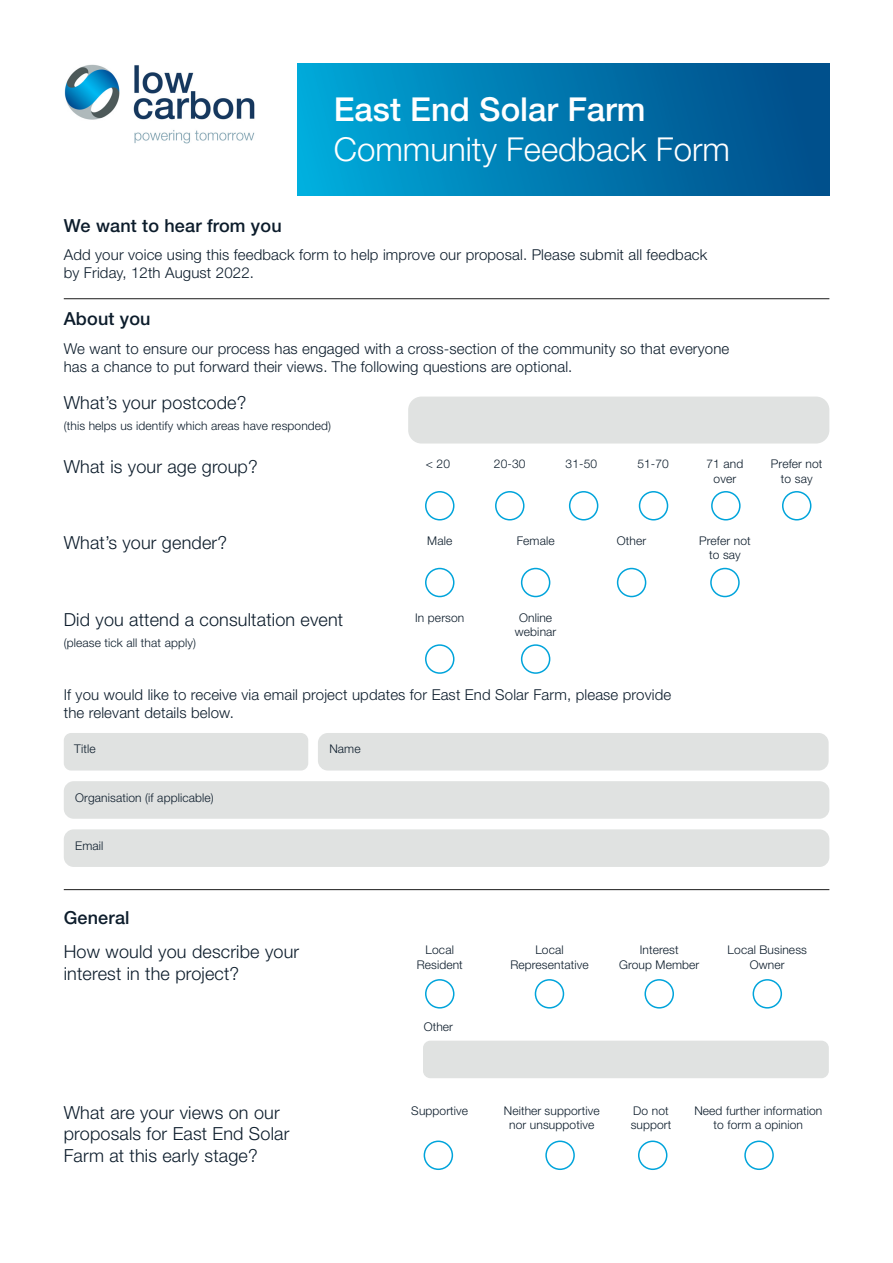
<style>
.page{position:relative;width:893px;height:1263px;background:#fff}
.page>*{position:absolute;margin:0;border:0;box-sizing:border-box;transform-origin:0 0}
.t1{font:300 33px "Helvetica Neue LT Std";color:#fff}
.t2{font:500 33px "Helvetica Neue LT Std";color:#fff}
.t3{font:300 18px/21.6px "Helvetica Neue LT Std";letter-spacing:.01em;color:#0c1c2b}
.t4{font:500 18px "Helvetica Neue LT Std";letter-spacing:.01em;color:#0c1c2b}
.t5{font:300 15px/18px "Helvetica Neue LT Std";letter-spacing:.01em;color:#0c1c2b}
.t6{font:300 12px/14.4px "Helvetica Neue LT Std";letter-spacing:.01em;color:#0c1c2b;text-align:center}
</style>
<div class="page">
<hr style="left:64px;top:298px;width:765px;height:1px;background:#1a1a1a">
<div style="left:408px;top:397px;width:421px;height:46px;background:#e0e2e1;border-radius:13px"></div>
<div style="left:425px;top:491px;width:29px;height:29px;border:2px solid #00a4db;border-radius:50%"></div>
<div style="left:495px;top:491px;width:29px;height:29px;border:2px solid #00a4db;border-radius:50%"></div>
<div style="left:639px;top:491px;width:29px;height:29px;border:2px solid #00a4db;border-radius:50%"></div>
<div style="left:569px;top:491px;width:29px;height:29px;border:2px solid #00a4db;border-radius:50%"></div>
<div style="left:711px;top:491px;width:30px;height:29px;border:2px solid #00a4db;border-radius:50%"></div>
<div style="left:782px;top:491px;width:29px;height:29px;border:2px solid #00a4db;border-radius:50%"></div>
<div style="left:425px;top:568px;width:29px;height:29px;border:2px solid #00a4db;border-radius:50%"></div>
<div style="left:521px;top:568px;width:29px;height:29px;border:2px solid #00a4db;border-radius:50%"></div>
<div style="left:710px;top:568px;width:30px;height:29px;border:2px solid #00a4db;border-radius:50%"></div>
<div style="left:617px;top:568px;width:29px;height:29px;border:2px solid #00a4db;border-radius:50%"></div>
<div style="left:425px;top:644px;width:29px;height:30px;border:2px solid #00a4db;border-radius:50%"></div>
<div style="left:521px;top:644px;width:29px;height:30px;border:2px solid #00a4db;border-radius:50%"></div>
<div style="left:298px;top:64px;width:531px;height:132px;background:linear-gradient(to right,#00a9d9,#004986)"></div>
<img style="left:64px;top:64px;width:191px;height:80px">
<div style="left:318px;top:733px;width:511px;height:37px;background:#e0e2e1;border-radius:10px"></div>
<div style="left:64px;top:781px;width:765px;height:38px;background:#e0e2e1;border-radius:10px"></div>
<div style="left:64px;top:829px;width:765px;height:38px;background:#e0e2e1;border-radius:10px"></div>
<hr style="left:64px;top:889px;width:765px;height:1px;background:#1a1a1a">
<div style="left:425px;top:979px;width:29px;height:29px;border:2px solid #00a4db;border-radius:50%"></div>
<div style="left:535px;top:979px;width:29px;height:29px;border:2px solid #00a4db;border-radius:50%"></div>
<div style="left:753px;top:979px;width:29px;height:29px;border:2px solid #00a4db;border-radius:50%"></div>
<div style="left:644px;top:979px;width:30px;height:29px;border:2px solid #00a4db;border-radius:50%"></div>
<div style="left:424px;top:1140px;width:29px;height:30px;border:2px solid #00a4db;border-radius:50%"></div>
<div style="left:545px;top:1140px;width:30px;height:30px;border:2px solid #00a4db;border-radius:50%"></div>
<div style="left:744px;top:1140px;width:30px;height:30px;border:2px solid #00a4db;border-radius:50%"></div>
<div style="left:638px;top:1140px;width:29px;height:30px;border:2px solid #00a4db;border-radius:50%"></div>
<div style="left:64px;top:733px;width:244px;height:37px;background:#e0e2e1;border-radius:7px"></div>
<div style="left:423px;top:1041px;width:406px;height:37px;background:#e0e2e1;border-radius:7px"></div>
<h1 class="t2" style="left:334px;top:89px;width:313px">East End Solar Farm</h1>
<h1 class="t1" style="left:334px;top:129px;width:398px">Community Feedback Form</h1>
<h2 class="t4" style="left:64px;top:215px;width:219px">We want to hear from you</h2>
<p class="t5" style="left:64px;top:246px;width:645px">Add your voice using this feedback form to help improve our proposal. Please submit all feedback by Friday, 12th August 2022.</p>
<h2 class="t4" style="left:64px;top:308px;width:88px">About you</h2>
<p class="t5" style="left:64px;top:339px;width:667px">We want to ensure our process has engaged with a cross-section of the community so that everyone has a chance to put forward their views. The following questions are optional.</p>
<h2 class="t3" style="left:64px;top:392px;width:184px">What’s your postcode?</h2>
<p class="t6" style="left:64px;top:419px;width:269px">(this helps us identify which areas have responded)</p>
<h2 class="t3" style="left:64px;top:455px;width:196px">What is your age group?</h2>
<p class="t6" style="left:426px;top:456px;width:26px">&lt; 20</p>
<p class="t6" style="left:494px;top:456px;width:33px">20-30</p>
<p class="t6" style="left:566px;top:456px;width:33px">31-50</p>
<p class="t6" style="left:637px;top:456px;width:33px">51-70</p>
<p class="t6" style="left:706px;top:456px;width:38px">71 and over</p>
<p class="t6" style="left:771px;top:456px;width:53px">Prefer not to say</p>
<h2 class="t3" style="left:64px;top:532px;width:165px">What’s your gender?</h2>
<p class="t6" style="left:427px;top:533px;width:27px">Male</p>
<p class="t6" style="left:517px;top:533px;width:39px">Female</p>
<p class="t6" style="left:617px;top:533px;width:31px">Other</p>
<p class="t6" style="left:699px;top:533px;width:53px">Prefer not to say</p>
<h2 class="t3" style="left:64px;top:608px;width:281px">Did you attend a consultation event</h2>
<p class="t6" style="left:64px;top:635px;width:134px">(please tick all that apply)</p>
<p class="t6" style="left:415px;top:610px;width:51px">In person</p>
<p class="t6" style="left:515px;top:610px;width:43px">Online webinar</p>
<p class="t5" style="left:64px;top:686px;width:609px">If you would like to receive via email project updates for East End Solar Farm, please provide the relevant details below.</p>
<p class="t6" style="left:329px;top:742px;width:33px">Name</p>
<p class="t6" style="left:75px;top:790px;width:140px">Organisation (if applicable)</p>
<p class="t6" style="left:75px;top:838px;width:30px">Email</p>
<p class="t6" style="left:74px;top:741px;width:23px">Title</p>
<h2 class="t4" style="left:64px;top:907px;width:67px">General</h2>
<h2 class="t3" style="left:64px;top:941px;width:237px">How would you describe your interest in the project?</h2>
<p class="t6" style="left:417px;top:942px;width:48px">Local<br>Resident</p>
<p class="t6" style="left:619px;top:942px;width:82px">Interest<br>Group Member</p>
<p class="t6" style="left:510px;top:942px;width:80px">Local<br>Representative</p>
<p class="t6" style="left:728px;top:942px;width:81px">Local Business<br>Owner</p>
<p class="t6" style="left:424px;top:1019px;width:31px">Other</p>
<h2 class="t3" style="left:64px;top:1101px;width:227px">What are your views on our proposals for East End Solar<br>Farm at this early stage?</h2>
<p class="t6" style="left:411px;top:1103px;width:58px">Supportive</p>
<p class="t6" style="left:631px;top:1103px;width:42px;text-align:left">Do not support</p>
<p class="t6" style="left:504px;top:1103px;width:97px">Neither supportive nor unsuppotive</p>
<p class="t6" style="left:694px;top:1103px;width:129px">Need further information to form a opinion</p>
</div>
